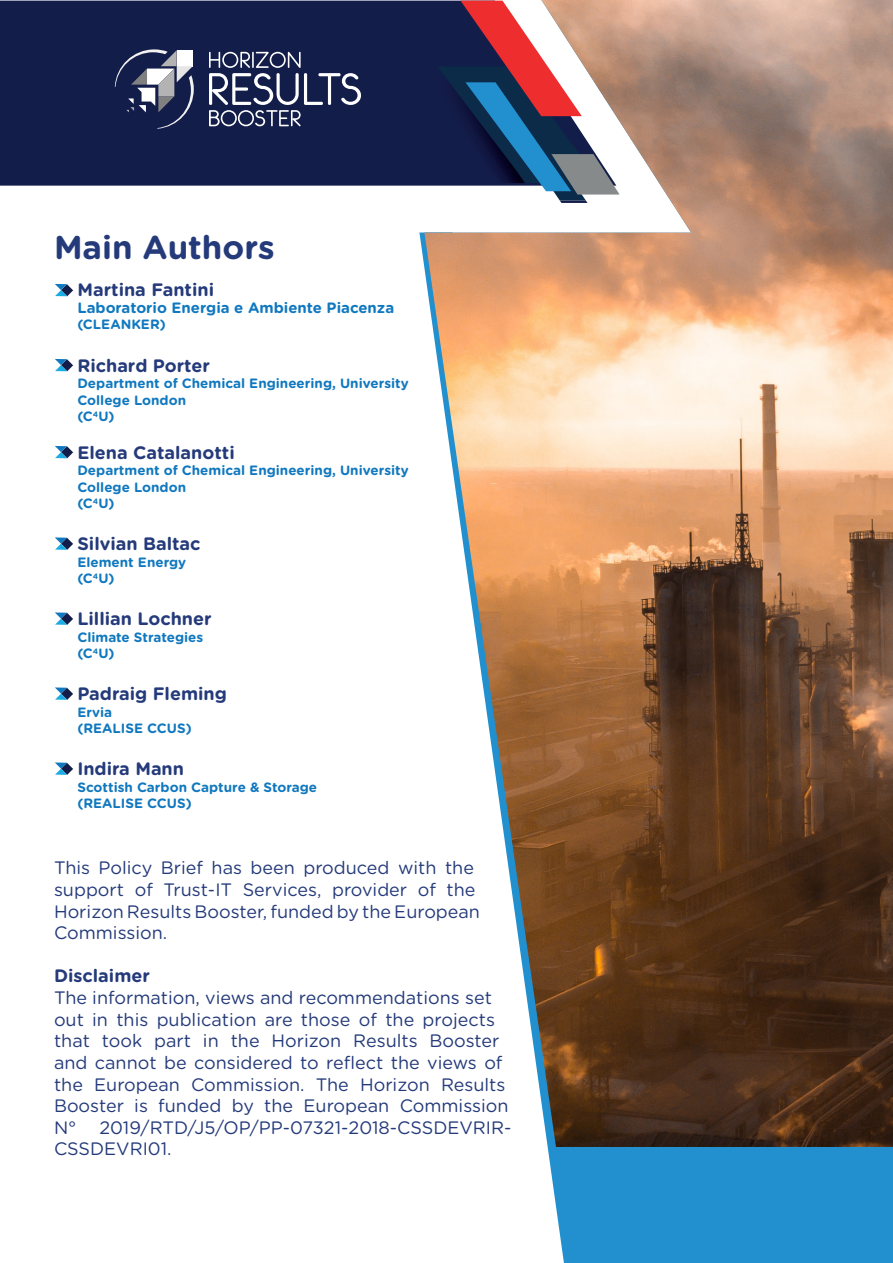
<style>
.page{position:relative;width:893px;height:1263px;background:#fff}
.page>*{position:absolute;margin:0;border:0;box-sizing:border-box;transform-origin:0 0}
.Subtitles{font:700 33px "Gotham Rounded";color:#243a7a}
.Subtitles-2{font:18px/21.6px "Gotham Rounded";color:#243a7a}
.Authors{font:700 18px "Gotham Rounded";color:#243a7a}
.Subtitles-3{font:700 18px "Gotham Rounded";color:#243a7a}
.Authors-2{font:700 15px "Gotham Rounded";color:#1078bf}
.Authors-3{font:700 13.5px/16.5px "Gotham Rounded";color:#1078bf}
</style>
<div class="page">
<div style="left:547px;top:1147px;width:346px;height:116px;background:#228fcf"></div>
<img style="left:424px;top:0;width:469px;height:1147px">
<div style="left:0;top:1px;width:437px;height:185px;background:#131d49"></div>
<img style="left:428px;top:72px;width:9px;height:111px">
<img style="left:561px;top:203px;width:30px;height:18px">
<img style="left:560px;top:200px;width:27px;height:3px">
<img style="left:541px;top:195px;width:45px;height:5px">
<svg style="left:437px;top:1px;width:183px;height:194px"></svg>
<svg style="left:209px;top:52px;width:152px;height:74px;background:#444c6f"></svg>
<svg style="left:115px;top:49px;width:79px;height:80px;background:#4f5675"></svg>
<svg style="left:55px;top:284px;width:18px;height:12px"></svg>
<svg style="left:55px;top:359px;width:18px;height:12px"></svg>
<svg style="left:55px;top:446px;width:18px;height:12px"></svg>
<svg style="left:55px;top:537px;width:18px;height:13px"></svg>
<svg style="left:55px;top:612px;width:18px;height:13px"></svg>
<svg style="left:55px;top:687px;width:18px;height:13px"></svg>
<svg style="left:55px;top:762px;width:18px;height:13px"></svg>
<p class="Subtitles" style="left:54px;top:223px;width:222px">Main Authors</p>
<p class="Authors" style="left:77px;top:277px;width:138px">Martina Fantini</p>
<p class="Authors-2" style="left:77px;top:297px;width:318px">Laboratorio Energia e Ambiente Piacenza</p>
<p class="Authors-3" style="left:77px;top:316px;width:90px">(CLEANKER)</p>
<p class="Authors" style="left:77px;top:352px;width:134px">Richard Porter</p>
<p class="Authors-3" style="left:77px;top:374px;width:333px">Department of Chemical Engineering, University<br>College London</p>
<p class="Authors-3" style="left:77px;top:407px;width:39px">(C<sup>4</sup>U)</p>
<p class="Authors" style="left:77px;top:439px;width:159px">Elena Catalanotti</p>
<p class="Authors-3" style="left:77px;top:461px;width:333px">Department of Chemical Engineering, University<br>College London</p>
<p class="Authors-3" style="left:77px;top:494px;width:39px">(C<sup>4</sup>U)</p>
<p class="Authors" style="left:77px;top:530px;width:125px">Silvian Baltac</p>
<p class="Authors-3" style="left:77px;top:553px;width:110px">Element Energy</p>
<p class="Authors-3" style="left:77px;top:569px;width:39px">(C<sup>4</sup>U)</p>
<p class="Authors" style="left:77px;top:605px;width:136px">Lillian Lochner</p>
<p class="Authors-3" style="left:77px;top:628px;width:127px">Climate Strategies</p>
<p class="Authors-3" style="left:77px;top:644px;width:39px">(C<sup>4</sup>U)</p>
<p class="Authors" style="left:77px;top:680px;width:151px">Padraig Fleming</p>
<p class="Authors-3" style="left:77px;top:703px;width:36px">Ervia</p>
<p class="Authors-3" style="left:77px;top:719px;width:116px">(REALISE CCUS)</p>
<p class="Authors" style="left:77px;top:755px;width:108px">Indira Mann</p>
<p class="Authors-3" style="left:77px;top:778px;width:241px">Scottish Carbon Capture &amp; Storage</p>
<p class="Authors-3" style="left:77px;top:794px;width:116px">(REALISE CCUS)</p>
<p class="Subtitles-2" style="left:54px;top:856px;width:428px">This Policy Brief has been produced with the support of Trust-IT Services, provider of the Horizon Results Booster, funded by the European Commission.</p>
<p class="Subtitles-3" style="left:54px;top:963px;width:98px">Disclaimer</p>
<p class="Subtitles-2" style="left:54px;top:986px;width:456px">The information, views and recommendations set out in this publication are those of the projects that took part in the Horizon Results Booster and cannot be considered to reflect the views of the European Commission. The Horizon Results Booster is funded by the European Commission N°</p>
<p class="Subtitles-2" style="left:54px;top:1116px;width:459px;text-indent:45px">2019/RTD/J5/OP/PP-07321-2018-CSSDEVRIR-<br>CSSDEVRI01.</p>
</div>
